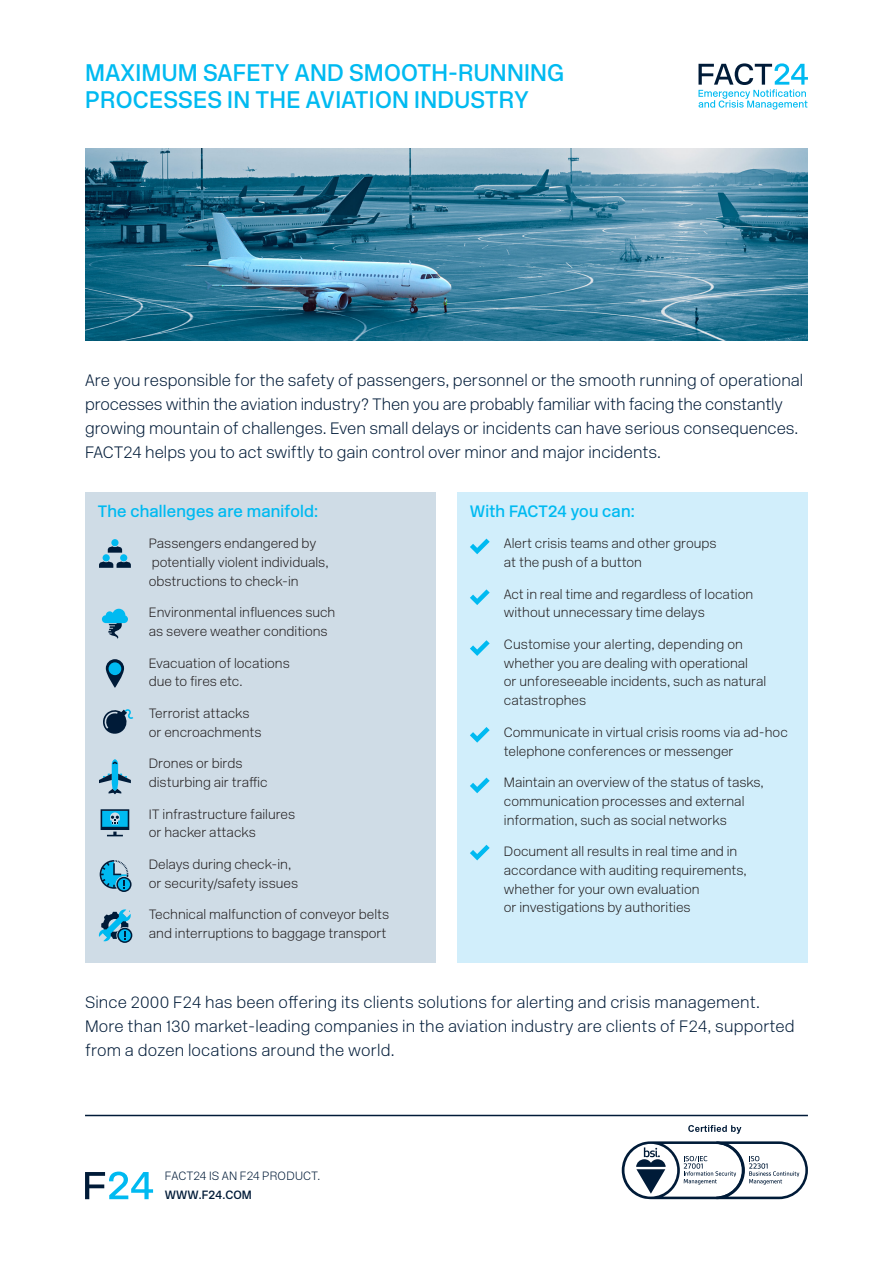
<style>
.page{position:relative;width:893px;height:1263px;background:#fff}
.page>*{position:absolute;margin:0;border:0;box-sizing:border-box;transform-origin:0 0}
.t1{font:500 24px/27px "New Rail Alphabet";letter-spacing:.01em;color:#00baf1}
.t2{font:16.5px/24px "New Rail Alphabet White";color:#001b38}
.t3{font:500 16.5px "New Rail Alphabet";letter-spacing:.01em;color:#00baf1}
.t4{font:13.5px/18.8px "New Rail Alphabet White";color:#231f20}
.t5{font:12px "New Rail Alphabet White";color:#001b38}
.t6{font:500 12px "New Rail Alphabet";letter-spacing:.01em;color:#001b38}
</style>
<div class="page">
<div style="left:85px;top:492px;width:351px;height:470px;background:#cfdce6"></div>
<div style="left:457px;top:492px;width:351px;height:470px;background:#d1eefb"></div>
<svg style="left:101px;top:809px;width:28px;height:27px"></svg>
<svg style="left:99px;top:759px;width:32px;height:35px"></svg>
<svg style="left:103px;top:709px;width:30px;height:25px"></svg>
<svg style="left:698px;top:63px;width:110px;height:47px"></svg>
<svg style="left:85px;top:1171px;width:68px;height:28px"></svg>
<hr style="left:85px;top:1115px;width:723px;height:1px;background:#001b38">
<svg style="left:688px;top:1125px;width:53px;height:9px"></svg>
<svg style="left:622px;top:1141px;width:186px;height:58px"></svg>
<svg style="left:99px;top:561px;width:32px;height:7px"></svg>
<svg style="left:108px;top:546px;width:14px;height:7px"></svg>
<div style="left:103px;top:554px;width:7px;height:7px;background:#00baf1;border-radius:50%"></div>
<div style="left:120px;top:554px;width:7px;height:7px;background:#00baf1;border-radius:50%"></div>
<div style="left:111px;top:539px;width:8px;height:7px;background:#00baf1;border-radius:50%"></div>
<svg style="left:102px;top:609px;width:26px;height:30px"></svg>
<svg style="left:106px;top:659px;width:18px;height:29px"></svg>
<div style="left:109px;top:662px;width:12px;height:13px;background:#00baf1;border-radius:50%"></div>
<svg style="left:116px;top:877px;width:16px;height:15px"></svg>
<div style="left:118px;top:878px;width:12px;height:12px;background:#00baf1;border-radius:50%"></div>
<svg style="left:100px;top:860px;width:28px;height:29px"></svg>
<svg style="left:99px;top:909px;width:32px;height:33px"></svg>
<svg style="left:470px;top:539px;width:20px;height:15px"></svg>
<svg style="left:470px;top:589px;width:20px;height:16px"></svg>
<svg style="left:470px;top:640px;width:20px;height:16px"></svg>
<svg style="left:470px;top:727px;width:20px;height:16px"></svg>
<svg style="left:470px;top:777px;width:20px;height:16px"></svg>
<svg style="left:470px;top:845px;width:20px;height:15px"></svg>
<img style="left:85px;top:149px;width:723px;height:191px">
<h1 class="t1" style="left:85px;top:58px;width:481px">MAXIMUM SAFETY AND SMOOTH-RUNNING<br>PROCESSES IN THE AVIATION INDUSTRY</h1>
<p class="t2" style="left:85px;top:368px;width:720px">Are you responsible for the safety of passengers, personnel or the smooth running of operational processes within the aviation industry? Then you are probably familiar with facing the constantly growing mountain of challenges. Even small delays or incidents can have serious consequences.<br>FACT24 helps you to act swiftly to gain control over minor and major incidents.</p>
<p class="t3" style="left:98px;top:500px;width:222px">The challenges are manifold:</p>
<p class="t4" style="left:149px;top:534px;width:181px">Passengers endangered by potentially violent individuals, obstructions to check-in</p>
<p class="t4" style="left:149px;top:603px;width:188px">Environmental influences such as severe weather conditions</p>
<p class="t4" style="left:149px;top:653px;width:143px">Evacuation of locations due to fires etc.</p>
<p class="t4" style="left:149px;top:704px;width:114px">Terrorist attacks or encroachments</p>
<p class="t4" style="left:149px;top:754px;width:120px">Drones or birds disturbing air traffic</p>
<p class="t4" style="left:149px;top:804px;width:148px">IT infrastructure failures or hacker attacks</p>
<p class="t4" style="left:149px;top:854px;width:151px">Delays during check-in, or security/safety issues</p>
<p class="t4" style="left:149px;top:905px;width:242px">Technical malfunction of conveyor belts and interruptions to baggage transport</p>
<p class="t3" style="left:470px;top:500px;width:166px">With FACT24 you can:</p>
<p class="t4" style="left:504px;top:534px;width:214px">Alert crisis teams and other groups at the push of a button</p>
<p class="t4" style="left:504px;top:584px;width:251px">Act in real time and regardless of location without unnecessary time delays</p>
<p class="t4" style="left:504px;top:635px;width:264px">Customise your alerting, depending on whether you are dealing with operational<br>or unforeseeable incidents, such as natural catastrophes</p>
<p class="t4" style="left:504px;top:722px;width:285px">Communicate in virtual crisis rooms via ad-hoc telephone conferences or messenger</p>
<p class="t4" style="left:504px;top:773px;width:261px">Maintain an overview of the status of tasks, communication processes and external information, such as social networks</p>
<p class="t4" style="left:504px;top:842px;width:244px">Document all results in real time and in accordance with auditing requirements, whether for your own evaluation<br>or investigations by authorities</p>
<p class="t2" style="left:85px;top:990px;width:711px">Since 2000 F24 has been offering its clients solutions for alerting and crisis management.<br>More than 130 market-leading companies in the aviation industry are clients of F24, supported from a dozen locations around the world.</p>
<p class="t5" style="left:165px;top:1168px;width:157px">FACT24 IS AN F24 PRODUCT.</p>
<p class="t6" style="left:165px;top:1187px;width:89px">WWW.F24.COM</p>
</div>
